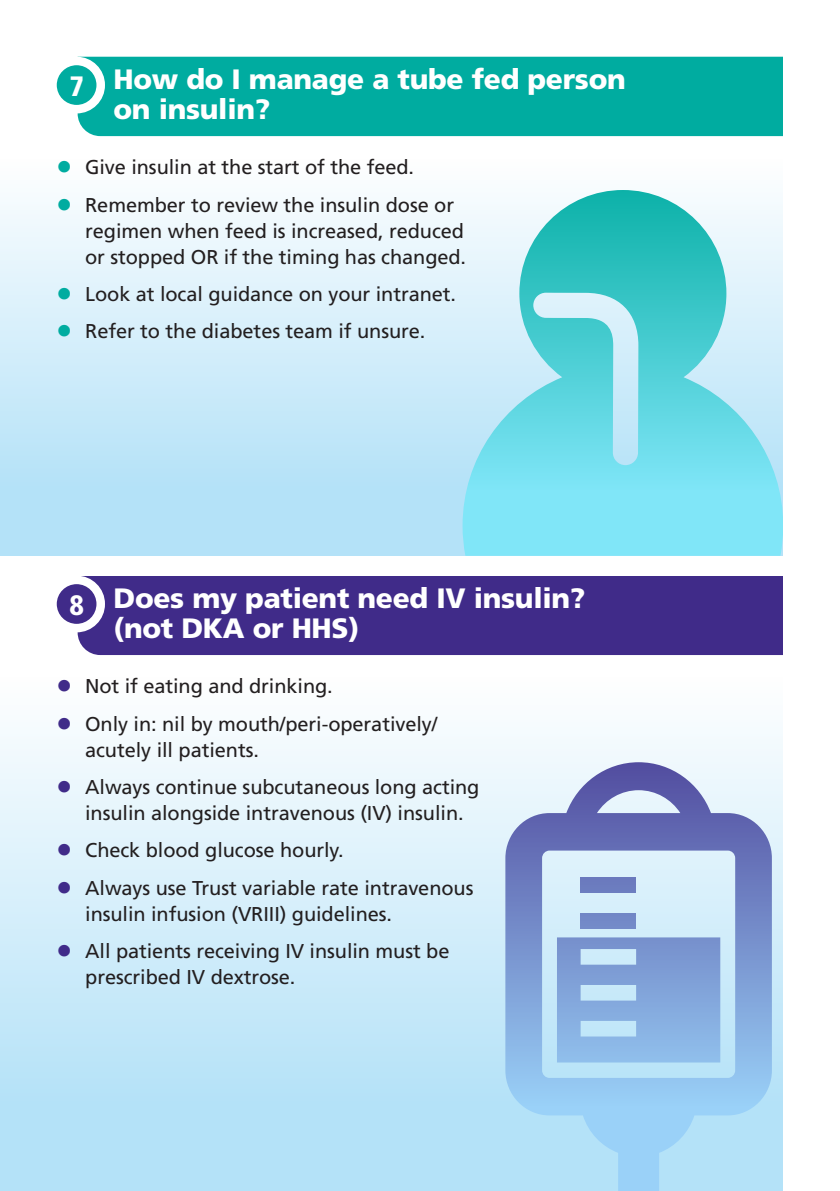
<style>
.page{position:relative;width:840px;height:1191px;background:#fff}
.page>*{position:absolute;margin:0;border:0;box-sizing:border-box;transform-origin:0 0}
.t1{font:900 28px/30px "Frutiger";letter-spacing:-.01em;color:#fff}
.t2{font:900 condensed 28px "Frutiger";color:#fff}
.t3{font:20px/26px "Frutiger";letter-spacing:-.005em;color:#231f20}
.s1{color:#00aca0}
.s2{color:#402b89}
</style>
<div class="page">
<div style="left:0;top:677px;width:782px;height:514px;background:linear-gradient(to bottom,#fcfdfe,#aadef7)"></div>
<div style="left:0;top:159px;width:782px;height:397px;background:linear-gradient(to bottom,#fcfdfe,#aadef7)"></div>
<div style="left:78px;top:576px;width:704px;height:79px;background:#402b89"></div>
<svg style="left:52px;top:580px;width:49px;height:48px"></svg>
<div style="left:48px;top:575px;width:57px;height:57px;border:9px solid #fff;border-radius:50%"></div>
<div style="left:78px;top:57px;width:704px;height:79px;background:#00aca0"></div>
<div style="left:52px;top:61px;width:49px;height:48px;background:#00aca0;border-radius:50%"></div>
<div style="left:48px;top:57px;width:57px;height:56px;border:9px solid #fff;border-radius:50%"></div>
<svg style="left:462px;top:190px;width:320px;height:366px;background:#89dfe9"></svg>
<svg style="left:505px;top:762px;width:266px;height:429px;background:#a6c4e7"></svg>
<div style="left:580px;top:877px;width:55px;height:15px;background:#6b7bbe"></div>
<div style="left:580px;top:913px;width:55px;height:15px;background:#7288c7"></div>
<svg style="left:556px;top:937px;width:163px;height:125px;background:#8cb0e0"></svg>
<h1 class="t1" style="left:113px;top:64px;width:513px">How do I manage a tube fed person on insulin?</h1>
<p class="t3" style="left:57px;top:154px;width:358px"><span class="s1">●</span> Give insulin at the start of the feed.</p>
<p class="t3" style="left:85px;top:192px;width:382px;text-indent:-28px"><span class="s1">●</span> Remember to review the insulin dose or regimen when feed is increased, reduced or stopped OR if the timing has changed.</p>
<p class="t3" style="left:57px;top:281px;width:400px"><span class="s1">●</span> Look at local guidance on your intranet.</p>
<p class="t3" style="left:57px;top:318px;width:370px"><span class="s1">●</span> Refer to the diabetes team if unsure.</p>
<h1 class="t2" style="left:69px;top:69px;width:16px">7</h1>
<h1 class="t1" style="left:113px;top:583px;width:473px">Does my patient need IV insulin? (not DKA or HHS)</h1>
<p class="t3" style="left:57px;top:673px;width:277px"><span class="s2">●</span> Not if eating and drinking.</p>
<p class="t3" style="left:85px;top:710px;width:353px;text-indent:-28px"><span class="s2">●</span> Only in: nil by mouth/peri-operatively/ acutely ill patients.</p>
<p class="t3" style="left:85px;top:774px;width:395px;text-indent:-28px"><span class="s2">●</span> Always continue subcutaneous long acting insulin alongside intravenous (IV) insulin.</p>
<p class="t3" style="left:57px;top:837px;width:288px"><span class="s2">●</span> Check blood glucose hourly.</p>
<p class="t3" style="left:85px;top:874px;width:389px;text-indent:-28px"><span class="s2">●</span> Always use Trust variable rate intravenous insulin infusion (VRIII) guidelines.</p>
<p class="t3" style="left:85px;top:938px;width:365px;text-indent:-28px"><span class="s2">●</span> All patients receiving IV insulin must be prescribed IV dextrose.</p>
<h1 class="t2" style="left:69px;top:588px;width:16px">8</h1>
</div>
